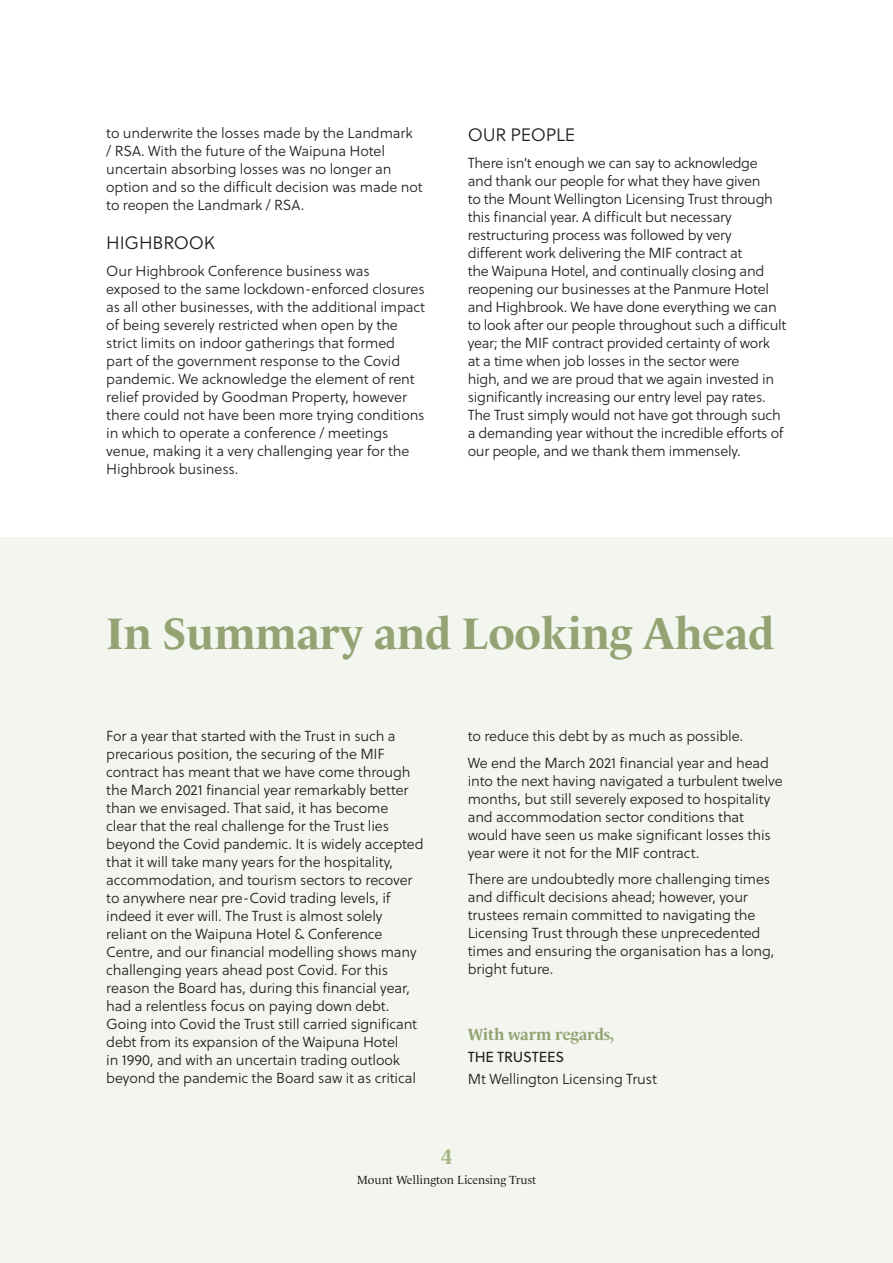
<style>
.page{position:relative;width:893px;height:1263px;background:#fff}
.page>*{position:absolute;margin:0;border:0;box-sizing:border-box;transform-origin:0 0}
.t1{font:700 45px "Le Monde Livre Std";letter-spacing:-.01em;color:#95a374}
.t2{font:700 21px "Le Monde Livre Std";color:#a4b37f}
.t3{font:18px "Soleil Lt";letter-spacing:-.01em;color:#231f20}
.t4{font:700 16.5px "Le Monde Livre Std";letter-spacing:-.01em;color:#95a374}
.t5{font:14.55px/18px "Soleil Lt";letter-spacing:-.01em;color:#231f20}
.t6{font:14.55px "Soleil";letter-spacing:-.01em;color:#231f20}
.t7{font:12px "Le Monde Livre Std";color:#231f20}
</style>
<div class="page">
<div style="left:0;top:537px;width:893px;height:726px;background:#f3f5ef"></div>
<p class="t5" style="left:106px;top:124px;width:318px">to underwrite the losses made by the Landmark<br>/ RSA. With the future of the Waipuna Hotel uncertain absorbing losses was no longer an option and so the difficult decision was made not to reopen the Landmark / RSA.</p>
<p class="t3" style="left:106px;top:230px;width:110px">HIGHBROOK</p>
<p class="t5" style="left:106px;top:261px;width:320px">Our Highbrook Conference business was exposed to the same lockdown-enforced closures as all other businesses, with the additional impact of being severely restricted when open by the strict limits on indoor gatherings that formed part of the government response to the Covid pandemic. We acknowledge the element of rent relief provided by Goodman Property, however there could not have been more trying conditions in which to operate a conference / meetings venue, making it a very challenging year for the Highbrook business.</p>
<p class="t3" style="left:468px;top:122px;width:109px">OUR PEOPLE</p>
<p class="t5" style="left:468px;top:153px;width:320px">There isn’t enough we can say to acknowledge<br>and thank our people for what they have given<br>to the Mount Wellington Licensing Trust through this financial year. A difficult but necessary restructuring process was followed by very different work delivering the MIF contract at<br>the Waipuna Hotel, and continually closing and reopening our businesses at the Panmure Hotel and Highbrook. We have done everything we can to look after our people throughout such a difficult year; the MIF contract provided certainty of work<br>at a time when job losses in the sector were<br>high, and we are proud that we again invested in significantly increasing our entry level pay rates.<br>The Trust simply would not have got through such a demanding year without the incredible efforts of our people, and we thank them immensely.</p>
<h1 class="t1" style="left:106px;top:607px;width:670px">In Summary and Looking Ahead</h1>
<p class="t5" style="left:106px;top:727px;width:319px">For a year that started with the Trust in such a precarious position, the securing of the MIF contract has meant that we have come through the March 2021 financial year remarkably better than we envisaged. That said, it has become<br>clear that the real challenge for the Trust lies beyond the Covid pandemic. It is widely accepted that it will take many years for the hospitality, accommodation, and tourism sectors to recover to anywhere near pre-Covid trading levels, if indeed it ever will. The Trust is almost solely reliant on the Waipuna Hotel &amp; Conference Centre, and our financial modelling shows many challenging years ahead post Covid. For this reason the Board has, during this financial year, had a relentless focus on paying down debt.<br>Going into Covid the Trust still carried significant debt from its expansion of the Waipuna Hotel<br>in 1990, and with an uncertain trading outlook beyond the pandemic the Board saw it as critical</p>
<p class="t5" style="left:468px;top:722px;width:303px;line-height:26.5px">to reduce this debt by as much as possible.<br>We end the March 2021 financial year and head</p>
<p class="t5" style="left:468px;top:771px;width:317px">into the next having navigated a turbulent twelve months, but still severely exposed to hospitality and accommodation sector conditions that would have seen us make significant losses this year were it not for the MIF contract.</p>
<p class="t5" style="left:468px;top:870px;width:308px">There are undoubtedly more challenging times and difficult decisions ahead; however, your trustees remain committed to navigating the Licensing Trust through these unprecedented times and ensuring the organisation has a long, bright future.</p>
<p class="t4" style="left:468px;top:1024px;width:148px">With warm regards,</p>
<p class="t6" style="left:468px;top:1046px;width:98px">THE TRUSTEES</p>
<p class="t5" style="left:468px;top:1070px;width:191px">Mt Wellington Licensing Trust</p>
<h2 class="t2" style="left:441px;top:1145px;width:12px">4</h2>
<p class="t7" style="left:357px;top:1173px;width:181px">Mount Wellington Licensing Trust</p>
</div>
